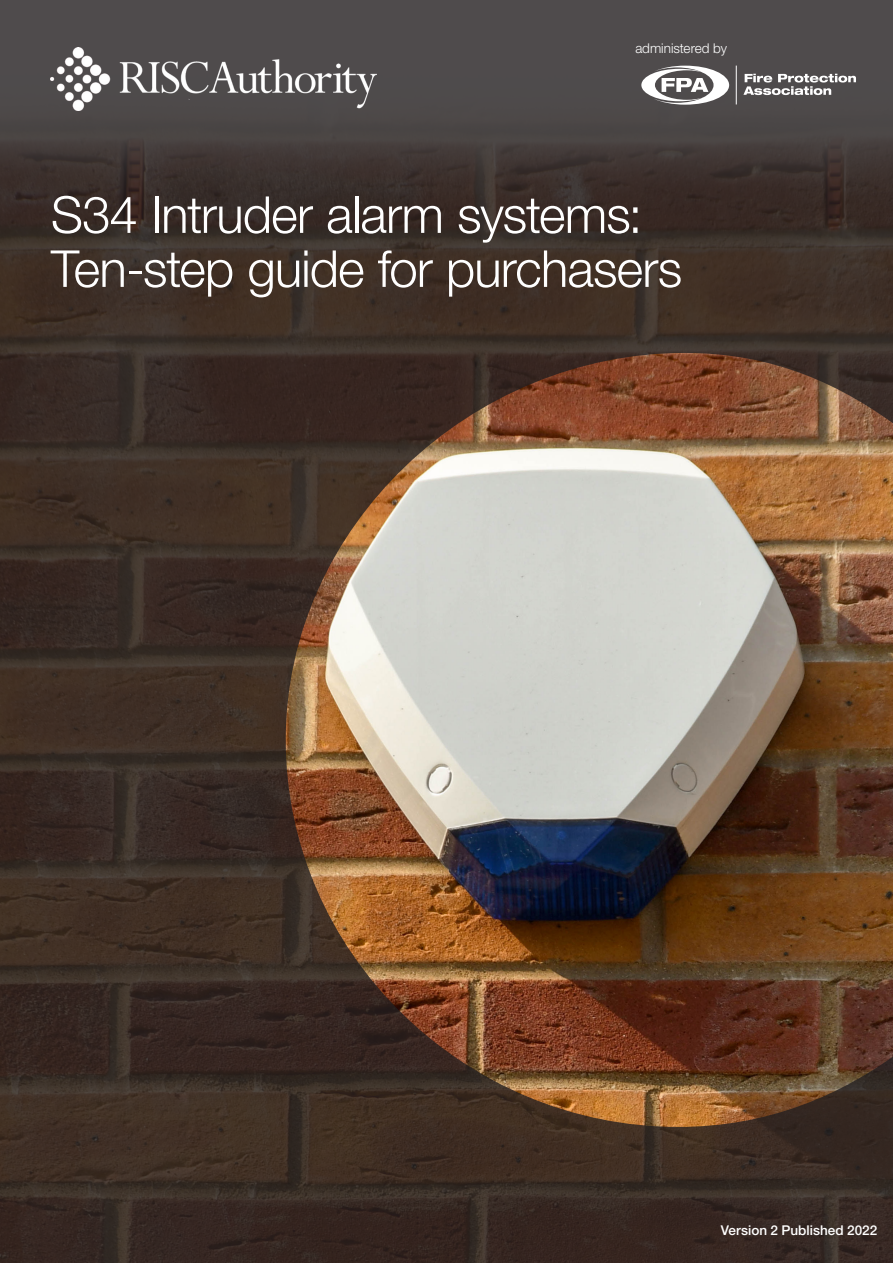
<style>
.page{position:relative;width:893px;height:1263px;background:#fff}
.page>*{position:absolute;margin:0;border:0;box-sizing:border-box;transform-origin:0 0}
.t1{font:300 51px/54px "Helvetica Neue LT Std";letter-spacing:-.02em;color:#fff}
.t2{font:500 13.5px "Helvetica Neue LT Pro";color:#fff}
.t3{font:300 13.5px "Helvetica Neue LT Std";color:#fff}
</style>
<div class="page">
<img style="left:0;top:0;width:893px;height:1263px">
<svg style="left:641px;top:66px;width:88px;height:39px"></svg>
<svg style="left:743px;top:74px;width:113px;height:21px"></svg>
<hr style="left:736px;top:66px;width:1px;height:38px;background:#fff">
<img style="left:50px;top:47px;width:326px;height:63px">
<p class="t3" style="left:635px;top:40px;width:93px">administered by</p>
<p class="t1" style="left:51px;top:187px;width:633px">S34 Intruder alarm systems:<br>Ten-step guide for purchasers</p>
<p class="t2" style="left:721px;top:1222px;width:158px">Version 2 Published 2022</p>
</div>
